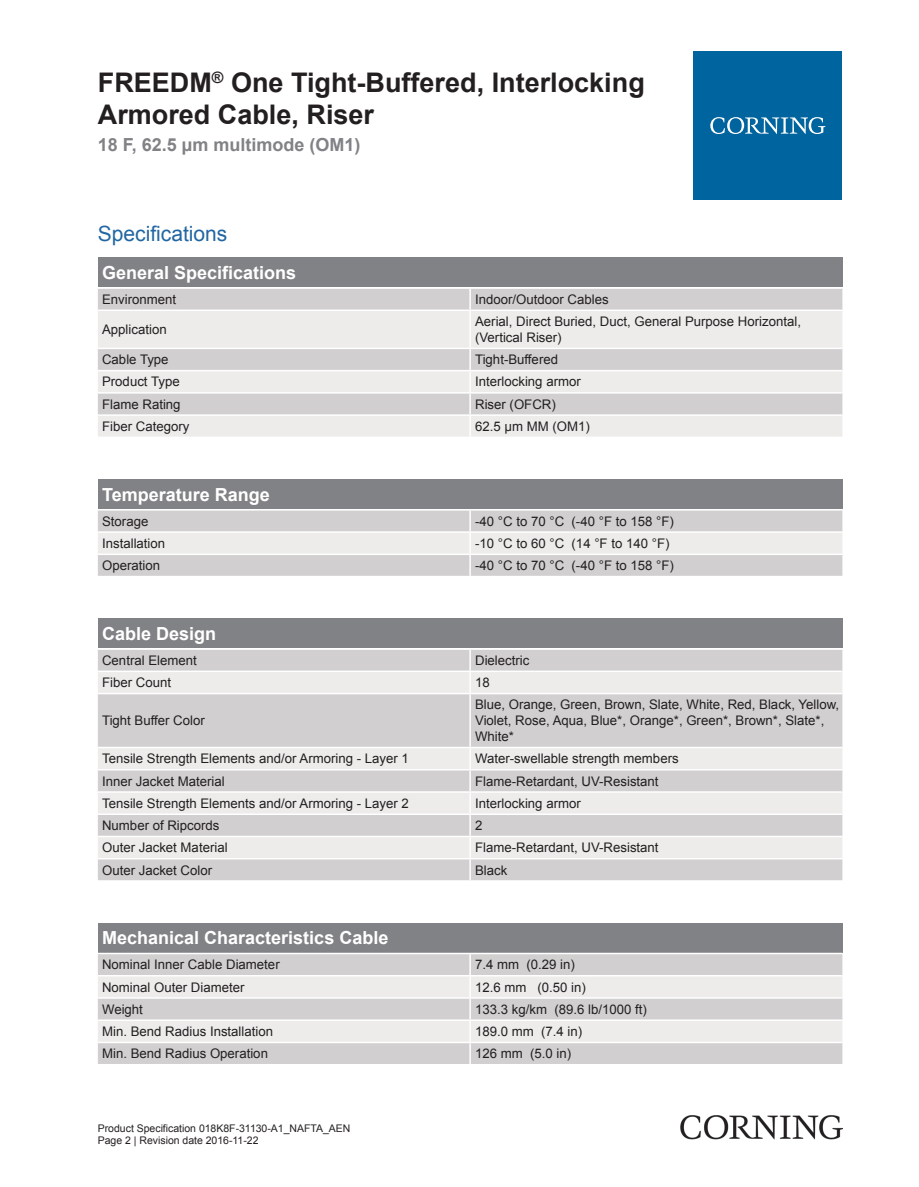
<style>
.page{position:relative;width:919px;height:1187px;background:#fff}
.page>*{position:absolute;margin:0;border:0;box-sizing:border-box;transform-origin:0 0}
.t1{font:700 27px/32.4px "Arial";color:#231f20}
.t2{font:21px "Arial";color:#2166a2}
.t3{font:700 18px "Arial";color:#fff}
.t4{font:700 18px "Arial";color:#808285}
.t5{font:13.2px/15.9px "Arial";color:#231f20}
.t6{font:10.5px/12.6px "Arial";color:#231f20}
</style>
<div class="page">
<div style="left:98px;top:257px;width:744px;height:30px;background:#808285"></div>
<div style="left:98px;top:289px;width:744px;height:20px;background:#d1cfcf"></div>
<svg style="left:98px;top:311px;width:744px;height:125px;background:#e3e2e1"></svg>
<hr style="left:469px;top:289px;width:2px;height:20px;background:#fff">
<hr style="left:469px;top:311px;width:2px;height:36px;background:#fff">
<hr style="left:469px;top:349px;width:2px;height:21px;background:#fff">
<hr style="left:469px;top:371px;width:2px;height:21px;background:#fff">
<hr style="left:469px;top:393px;width:2px;height:21px;background:#fff">
<hr style="left:469px;top:416px;width:2px;height:20px;background:#fff">
<hr style="left:98px;top:347px;width:372px;height:2px;background:#fff">
<hr style="left:470px;top:347px;width:372px;height:2px;background:#fff">
<hr style="left:98px;top:370px;width:372px;height:1px;background:#fff">
<hr style="left:470px;top:370px;width:372px;height:1px;background:#fff">
<hr style="left:98px;top:392px;width:372px;height:1px;background:#fff">
<hr style="left:470px;top:392px;width:372px;height:1px;background:#fff">
<hr style="left:98px;top:414px;width:372px;height:2px;background:#fff">
<hr style="left:470px;top:414px;width:372px;height:2px;background:#fff">
<div style="left:98px;top:479px;width:744px;height:30px;background:#808285"></div>
<div style="left:98px;top:510px;width:744px;height:65px;background:#d1cfcf"></div>
<div style="left:98px;top:533px;width:744px;height:20px;background:#edeceb"></div>
<hr style="left:469px;top:510px;width:2px;height:21px;background:#fff">
<hr style="left:469px;top:533px;width:2px;height:20px;background:#fff">
<hr style="left:469px;top:555px;width:2px;height:20px;background:#fff">
<hr style="left:98px;top:531px;width:372px;height:2px;background:#fff">
<hr style="left:470px;top:531px;width:372px;height:2px;background:#fff">
<hr style="left:98px;top:553px;width:372px;height:2px;background:#fff">
<hr style="left:470px;top:553px;width:372px;height:2px;background:#fff">
<div style="left:98px;top:618px;width:744px;height:30px;background:#808285"></div>
<div style="left:98px;top:650px;width:744px;height:230px;background:#d1cfcf"></div>
<svg style="left:98px;top:672px;width:744px;height:185px;background:#dedcdc"></svg>
<hr style="left:469px;top:649px;width:2px;height:21px;background:#fff">
<hr style="left:469px;top:672px;width:2px;height:20px;background:#fff">
<hr style="left:469px;top:694px;width:2px;height:52px;background:#fff">
<hr style="left:469px;top:748px;width:2px;height:21px;background:#fff">
<hr style="left:469px;top:770px;width:2px;height:21px;background:#fff">
<hr style="left:469px;top:792px;width:2px;height:21px;background:#fff">
<hr style="left:469px;top:815px;width:2px;height:20px;background:#fff">
<hr style="left:469px;top:837px;width:2px;height:20px;background:#fff">
<hr style="left:469px;top:859px;width:2px;height:21px;background:#fff">
<hr style="left:98px;top:670px;width:372px;height:2px;background:#fff">
<hr style="left:470px;top:670px;width:372px;height:2px;background:#fff">
<hr style="left:98px;top:692px;width:372px;height:2px;background:#fff">
<hr style="left:470px;top:692px;width:372px;height:2px;background:#fff">
<hr style="left:98px;top:746px;width:372px;height:2px;background:#fff">
<hr style="left:470px;top:746px;width:372px;height:2px;background:#fff">
<hr style="left:98px;top:769px;width:372px;height:1px;background:#fff">
<hr style="left:470px;top:769px;width:372px;height:1px;background:#fff">
<hr style="left:98px;top:791px;width:372px;height:1px;background:#fff">
<hr style="left:470px;top:791px;width:372px;height:1px;background:#fff">
<hr style="left:98px;top:813px;width:372px;height:2px;background:#fff">
<hr style="left:470px;top:813px;width:372px;height:2px;background:#fff">
<hr style="left:98px;top:835px;width:372px;height:2px;background:#fff">
<hr style="left:470px;top:835px;width:372px;height:2px;background:#fff">
<hr style="left:98px;top:857px;width:372px;height:2px;background:#fff">
<hr style="left:470px;top:857px;width:372px;height:2px;background:#fff">
<div style="left:98px;top:922px;width:744px;height:30px;background:#808285"></div>
<div style="left:98px;top:954px;width:744px;height:109px;background:#d1cfcf"></div>
<svg style="left:98px;top:976px;width:744px;height:65px;background:#e4e3e2"></svg>
<hr style="left:469px;top:954px;width:2px;height:20px;background:#fff">
<hr style="left:469px;top:976px;width:2px;height:21px;background:#fff">
<hr style="left:469px;top:998px;width:2px;height:21px;background:#fff">
<hr style="left:469px;top:1020px;width:2px;height:21px;background:#fff">
<hr style="left:469px;top:1043px;width:2px;height:20px;background:#fff">
<hr style="left:98px;top:974px;width:372px;height:2px;background:#fff">
<hr style="left:470px;top:974px;width:372px;height:2px;background:#fff">
<hr style="left:98px;top:997px;width:372px;height:1px;background:#fff">
<hr style="left:470px;top:997px;width:372px;height:1px;background:#fff">
<hr style="left:98px;top:1019px;width:372px;height:1px;background:#fff">
<hr style="left:470px;top:1019px;width:372px;height:1px;background:#fff">
<hr style="left:98px;top:1041px;width:372px;height:2px;background:#fff">
<hr style="left:470px;top:1041px;width:372px;height:2px;background:#fff">
<div style="left:693px;top:51px;width:149px;height:149px;background:#00649e"></div>
<svg style="left:710px;top:117px;width:115px;height:17px"></svg>
<img style="left:680px;top:1115px;width:162px;height:24px">
<h1 class="t1" style="left:98px;top:66px;width:548px">FREEDM<sup>®</sup> One Tight-Buffered, Interlocking<br>Armored Cable, Riser</h1>
<h3 class="t4" style="left:98px;top:132px;width:264px">18 F, 62.5 µm multimode (OM1)</h3>
<h2 class="t2" style="left:98px;top:219px;width:131px">Specifications</h2>
<h3 class="t3" style="left:102px;top:260px;width:196px">General Specifications</h3>
<p class="t5" style="left:102px;top:291px;width:76px">Environment</p>
<p class="t5" style="left:475px;top:291px;width:135px">Indoor/Outdoor Cables</p>
<p class="t5" style="left:102px;top:321px;width:66px">Application</p>
<p class="t5" style="left:475px;top:313px;width:327px">Aerial, Direct Buried, Duct, General Purpose Horizontal, (Vertical Riser)</p>
<p class="t5" style="left:102px;top:351px;width:68px">Cable Type</p>
<p class="t5" style="left:475px;top:351px;width:84px">Tight-Buffered</p>
<p class="t5" style="left:102px;top:374px;width:79px">Product Type</p>
<p class="t5" style="left:475px;top:374px;width:107px">Interlocking armor</p>
<p class="t5" style="left:102px;top:396px;width:80px">Flame Rating</p>
<p class="t5" style="left:475px;top:396px;width:82px">Riser (OFCR)</p>
<p class="t5" style="left:102px;top:418px;width:89px">Fiber Category</p>
<p class="t5" style="left:475px;top:418px;width:116px">62.5 µm MM (OM1)</p>
<h3 class="t3" style="left:102px;top:481px;width:169px">Temperature Range</h3>
<p class="t5" style="left:102px;top:513px;width:48px">Storage</p>
<p class="t5" style="left:475px;top:513px;width:200px">-40 °C to 70 °C (-40 °F to 158 °F)</p>
<p class="t5" style="left:102px;top:535px;width:65px">Installation</p>
<p class="t5" style="left:475px;top:535px;width:196px">-10 °C to 60 °C (14 °F to 140 °F)</p>
<p class="t5" style="left:102px;top:557px;width:59px">Operation</p>
<p class="t5" style="left:475px;top:557px;width:200px">-40 °C to 70 °C (-40 °F to 158 °F)</p>
<h3 class="t3" style="left:102px;top:620px;width:116px">Cable Design</h3>
<p class="t5" style="left:102px;top:652px;width:96px">Central Element</p>
<p class="t5" style="left:475px;top:652px;width:56px">Dielectric</p>
<p class="t5" style="left:102px;top:674px;width:70px">Fiber Count</p>
<p class="t5" style="left:475px;top:674px;width:16px">18</p>
<p class="t5" style="left:102px;top:712px;width:104px">Tight Buffer Color</p>
<p class="t5" style="left:475px;top:696px;width:365px">Blue, Orange, Green, Brown, Slate, White, Red, Black, Yellow,<br>Violet, Rose, Aqua, Blue*, Orange*, Green*, Brown*, Slate*,<br>White*</p>
<p class="t5" style="left:102px;top:750px;width:308px">Tensile Strength Elements and/or Armoring - Layer 1</p>
<p class="t5" style="left:475px;top:750px;width:205px">Water-swellable strength members</p>
<p class="t5" style="left:102px;top:772px;width:124px">Inner Jacket Material</p>
<p class="t5" style="left:475px;top:772px;width:185px">Flame-Retardant, UV-Resistant</p>
<p class="t5" style="left:102px;top:795px;width:308px">Tensile Strength Elements and/or Armoring - Layer 2</p>
<p class="t5" style="left:475px;top:795px;width:107px">Interlocking armor</p>
<p class="t5" style="left:102px;top:817px;width:119px">Number of Ripcords</p>
<p class="t5" style="left:475px;top:817px;width:9px">2</p>
<p class="t5" style="left:102px;top:839px;width:127px">Outer Jacket Material</p>
<p class="t5" style="left:475px;top:839px;width:185px">Flame-Retardant, UV-Resistant</p>
<p class="t5" style="left:102px;top:861px;width:112px">Outer Jacket Color</p>
<p class="t5" style="left:475px;top:861px;width:34px">Black</p>
<h3 class="t3" style="left:102px;top:925px;width:288px">Mechanical Characteristics Cable</h3>
<p class="t5" style="left:102px;top:956px;width:179px">Nominal Inner Cable Diameter</p>
<p class="t5" style="left:475px;top:956px;width:101px">7.4 mm (0.29 in)</p>
<p class="t5" style="left:102px;top:978px;width:144px">Nominal Outer Diameter</p>
<p class="t5" style="left:475px;top:978px;width:112px">12.6 mm (0.50 in)</p>
<p class="t5" style="left:102px;top:1001px;width:42px">Weight</p>
<p class="t5" style="left:475px;top:1001px;width:173px">133.3 kg/km (89.6 lb/1000 ft)</p>
<p class="t5" style="left:102px;top:1023px;width:172px">Min. Bend Radius Installation</p>
<p class="t5" style="left:475px;top:1023px;width:109px">189.0 mm (7.4 in)</p>
<p class="t5" style="left:102px;top:1045px;width:167px">Min. Bend Radius Operation</p>
<p class="t5" style="left:475px;top:1045px;width:98px">126 mm (5.0 in)</p>
<p class="t6" style="left:98px;top:1121px;width:254px">Product Specification 018K8F-31130-A1_NAFTA_AEN<br>Page 2 | Revision date 2016-11-22</p>
</div>
